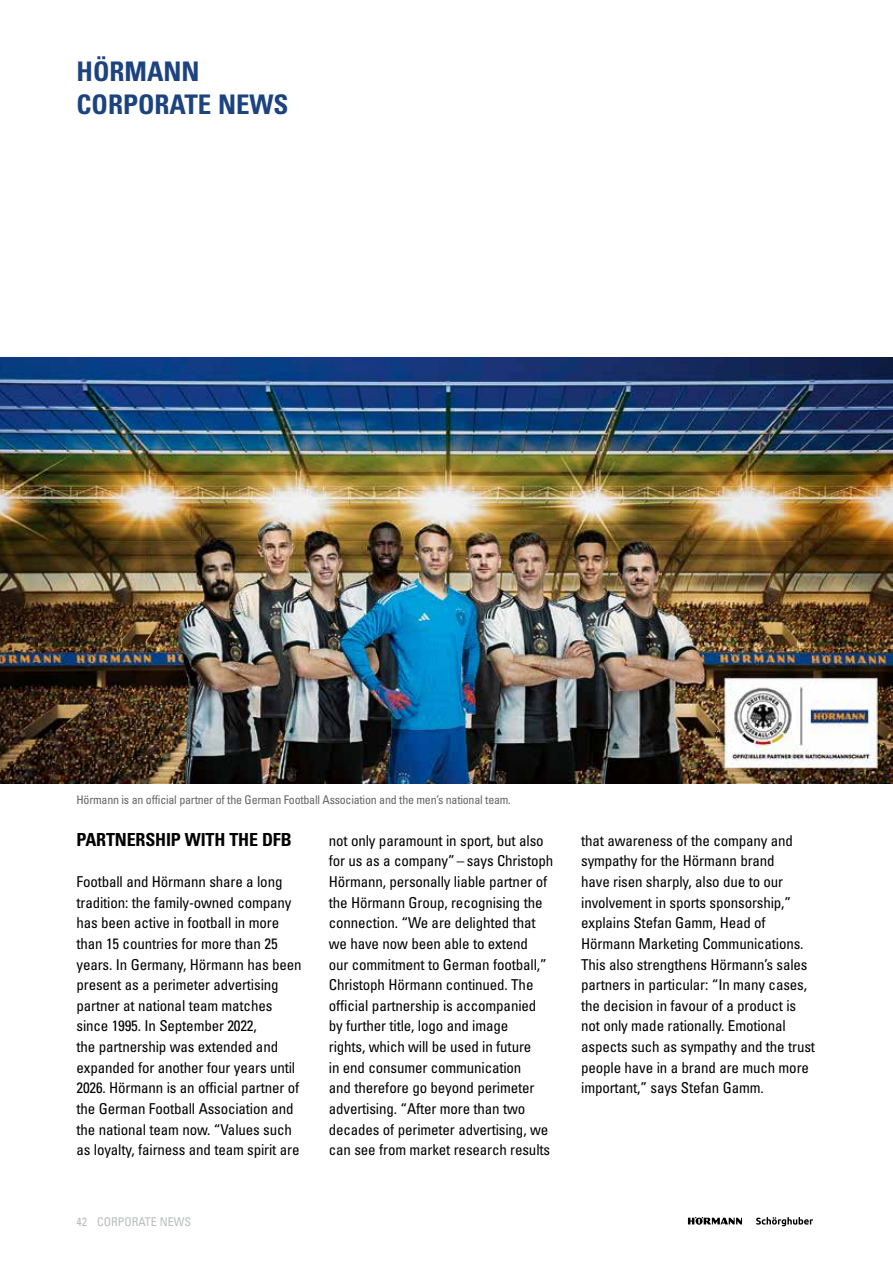
<style>
.page{position:relative;width:893px;height:1263px;background:#fff}
.page>*{position:absolute;margin:0;border:0;box-sizing:border-box;transform-origin:0 0}
.t1{font:700 condensed 27px/32.4px "Univers LT Std";color:#1c437f}
.t2{font:700 condensed 18px "Univers LT Std";letter-spacing:-.01em;color:#000}
.t3{font:condensed 15px/20.7px "Univers LT Std";letter-spacing:-.01em;color:#000}
.t4{font:condensed 12px "Univers LT Std";letter-spacing:-.02em;color:#636466}
.t5{font:condensed 12px "Univers LT Std";color:#babcbe}
</style>
<div class="page">
<svg style="left:688px;top:1217px;width:54px;height:8px"></svg>
<svg style="left:756px;top:1217px;width:57px;height:9px"></svg>
<img style="left:0;top:357px;width:893px;height:427px">
<h1 class="t1" style="left:77px;top:56px;width:214px">HÖRMANN<br>CORPORATE NEWS</h1>
<p class="t4" style="left:77px;top:793px;width:436px">Hörmann is an official partner of the German Football Association and the men’s national team.</p>
<p class="t2" style="left:77px;top:828px;width:217px">PARTNERSHIP WITH THE DFB</p>
<p class="t3" style="left:77px;top:871px;width:227px">Football and Hörmann share a long tradition: the family-owned company has been active in football in more than 15 countries for more than 25 years. In Germany, Hörmann has been present as a perimeter advertising partner at national team matches since 1995. In September 2022,<br>the partnership was extended and expanded for another four years until 2026. Hörmann is an official partner of the German Football Association and the national team now. “Values such as loyalty, fairness and team spirit are</p>
<p class="t5" style="left:77px;top:1214px;width:116px">42 CORPORATE NEWS</p>
<p class="t3" style="left:329px;top:830px;width:226px">not only paramount in sport, but also for us as a company” – says Christoph Hörmann, personally liable partner of the Hörmann Group, recognising the connection. “We are delighted that we have now been able to extend<br>our commitment to German football,” Christoph Hörmann continued. The official partnership is accompanied by further title, logo and image<br>rights, which will be used in future<br>in end consumer communication<br>and therefore go beyond perimeter advertising. “After more than two decades of perimeter advertising, we can see from market research results</p>
<p class="t3" style="left:581px;top:830px;width:235px">that awareness of the company and sympathy for the Hörmann brand<br>have risen sharply, also due to our involvement in sports sponsorship,” explains Stefan Gamm, Head of Hörmann Marketing Communications.<br>This also strengthens Hörmann’s sales partners in particular: “In many cases, the decision in favour of a product is not only made rationally. Emotional aspects such as sympathy and the trust people have in a brand are much more important,” says Stefan Gamm.</p>
</div>
